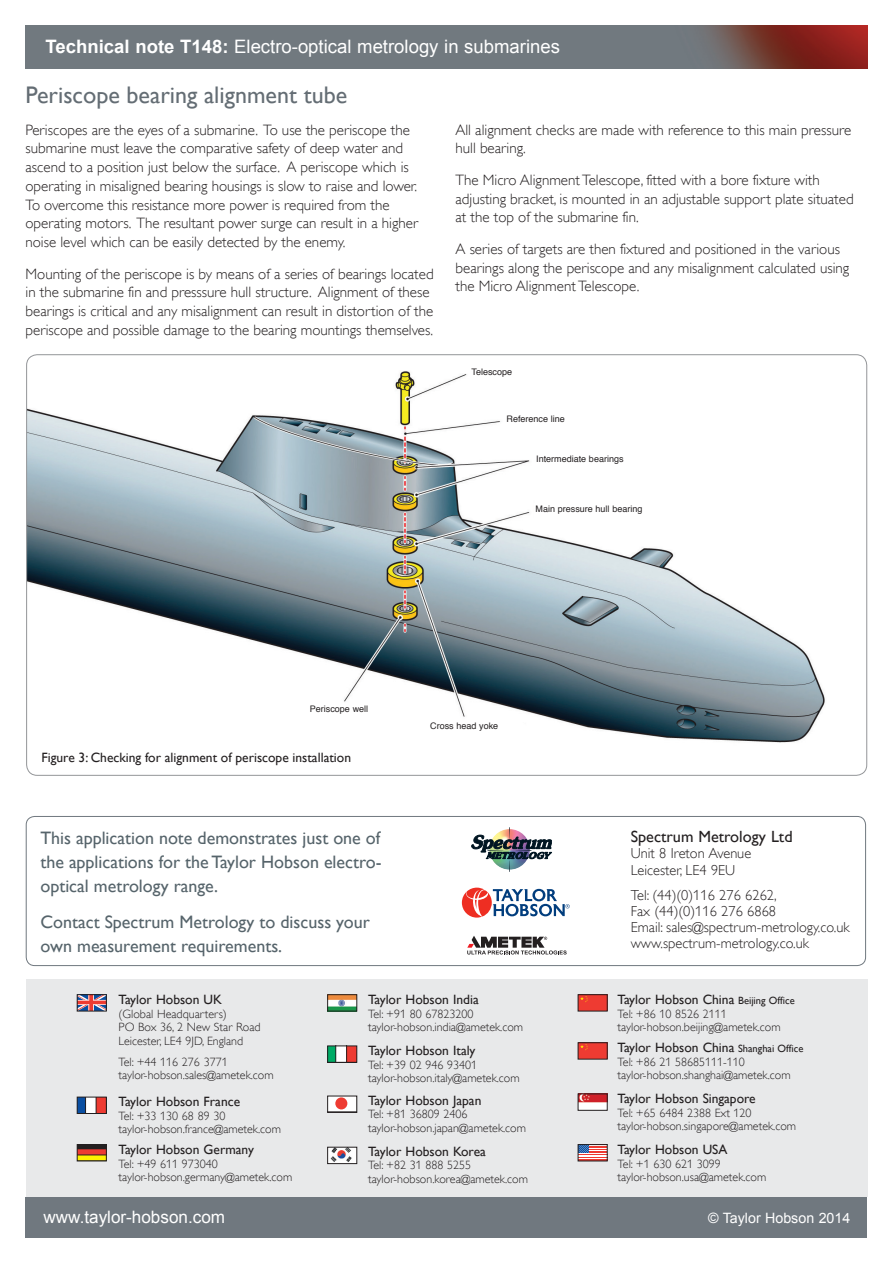
<style>
.page{position:relative;width:893px;height:1263px;background:#fff}
.page>*{position:absolute;margin:0;border:0;box-sizing:border-box;transform-origin:0 0}
.L3_heading{font:24px "Gill Alt One";color:#646d74}
.t1{font:18.6px "Arial";color:#fff}
.Body{font:18px/24px "Gill Alt One";color:#56646b;text-align:justify}
.Orders{font:17.1px "Arial";color:#fff}
.t2{font:16.2px "Gill Alt One";color:#231f20}
.Body-2{font:300 15px/18.8px "Gill Alt One";color:#231f20}
.t3{font:300 14.4px/16.2px "Gill Alt One";color:#231f20}
.t4{font:14.25px "Arial";color:#fff}
.Body-3{font:13.5px "Gill Alt One";color:#231f20}
.CASE_STUDT_HEADING{font:300 12px "Gill Alt One";color:#231f20}
.CASE_STUDY_BODY_COPY{font:300 12px "Gill Alt One";color:#231f20}
.t5{font:9px "Helvetica";color:#231f20}
.s1{font-weight:700}
.s2{font-size:10.5px}
</style>
<div class="page">
<img style="left:26px;top:26px;width:841px;height:42px">
<div style="left:26px;top:1197px;width:841px;height:40px;background:#70787f"></div>
<div style="left:26px;top:979px;width:841px;height:218px;background:#e8e9ea"></div>
<svg style="left:79px;top:1099px;width:26px;height:13px"></svg>
<div style="left:77px;top:1097px;width:30px;height:17px;border:1px solid #231f20"></div>
<svg style="left:79px;top:1146px;width:26px;height:13px"></svg>
<div style="left:77px;top:1144px;width:30px;height:17px;border:1px solid #231f20"></div>
<svg style="left:79px;top:996px;width:26px;height:13px"></svg>
<div style="left:77px;top:994px;width:30px;height:17px;border:1px solid #231f20"></div>
<img style="left:329px;top:996px;width:26px;height:13px">
<div style="left:327px;top:994px;width:30px;height:17px;border:1px solid #231f20"></div>
<svg style="left:329px;top:1047px;width:26px;height:13px"></svg>
<div style="left:327px;top:1045px;width:30px;height:17px;border:1px solid #231f20"></div>
<svg style="left:329px;top:1098px;width:26px;height:13px"></svg>
<div style="left:335px;top:1097px;width:12px;height:12px;background:#ee3b32;border-radius:50%"></div>
<div style="left:327px;top:1096px;width:30px;height:17px;border:1px solid #231f20"></div>
<div style="left:328px;top:1147px;width:29px;height:16px;background:#fff"></div>
<img style="left:330px;top:1149px;width:22px;height:13px">
<div style="left:327px;top:1147px;width:30px;height:17px;border:1px solid #231f20"></div>
<svg style="left:580px;top:996px;width:25px;height:13px"></svg>
<div style="left:578px;top:994px;width:29px;height:17px;border:1px solid #231f20"></div>
<img style="left:580px;top:1095px;width:25px;height:13px">
<svg style="left:580px;top:1146px;width:25px;height:13px"></svg>
<div style="left:578px;top:1144px;width:29px;height:17px;border:1px solid #231f20"></div>
<svg style="left:580px;top:1044px;width:25px;height:13px"></svg>
<div style="left:578px;top:1042px;width:29px;height:17px;border:1px solid #231f20"></div>
<img style="left:28px;top:356px;width:797px;height:418px">
<div style="left:26px;top:816px;width:840px;height:150px;border:1px solid #70787f;border-radius:9px"></div>
<svg style="left:462px;top:888px;width:108px;height:29px"></svg>
<svg style="left:467px;top:936px;width:100px;height:18px"></svg>
<img style="left:472px;top:827px;width:80px;height:45px">
<div style="left:470px;top:367px;width:87px;height:17px;background:#fff"></div>
<div style="left:505px;top:414px;width:87px;height:17px;background:#fff"></div>
<div style="left:535px;top:453px;width:167px;height:17px;background:#fff"></div>
<div style="left:534px;top:504px;width:218px;height:17px;background:#fff"></div>
<div style="left:308px;top:703px;width:87px;height:17px;background:#fff"></div>
<div style="left:429px;top:720px;width:87px;height:18px;background:#fff"></div>
<p class="t1" style="left:46px;top:34px;width:516px"><span class="s1">Technical note T148:</span> Electro-optical metrology in submarines</p>
<p class="L3_heading" style="left:26px;top:81px;width:323px">Periscope bearing alignment tube</p>
<p class="Body-2" style="left:26px;top:120px;width:394px">Periscopes are the eyes of a submarine. To use the periscope the submarine must leave the comparative safety of deep water and ascend to a position just below the surface. A periscope which is operating in misaligned bearing housings is slow to raise and lower.<br>To overcome this resistance more power is required from the operating motors. The resultant power surge can result in a higher noise level which can be easily detected by the enemy.</p>
<p class="Body-2" style="left:26px;top:264px;width:410px">Mounting of the periscope is by means of a series of bearings located in the submarine fin and presssure hull structure. Alignment of these bearings is critical and any misalignment can result in distortion of the periscope and possible damage to the bearing mountings themselves.</p>
<p class="Body-2" style="left:455px;top:120px;width:397px">All alignment checks are made with reference to this main pressure hull bearing.</p>
<p class="Body-2" style="left:455px;top:170px;width:400px">The Micro Alignment Telescope, fitted with a bore fixture with adjusting bracket, is mounted in an adjustable support plate situated at the top of the submarine fin.</p>
<p class="Body-2" style="left:455px;top:239px;width:395px">A series of targets are then fixtured and positioned in the various bearings along the periscope and any misalignment calculated using the Micro Alignment Telescope.</p>
<p class="t5" style="left:472px;top:365px;width:42px">Telescope</p>
<p class="t5" style="left:506px;top:412px;width:60px">Reference line</p>
<p class="t5" style="left:536px;top:452px;width:89px">Intermediate bearings</p>
<p class="t5" style="left:536px;top:502px;width:108px">Main pressure hull bearing</p>
<p class="t5" style="left:310px;top:702px;width:60px">Periscope well</p>
<p class="Body-3" style="left:41px;top:749px;width:311px">Figure 3: Checking for alignment of periscope installation</p>
<p class="Body" style="left:40px;top:825px;width:343px">This application note demonstrates just one of the applications for the Taylor Hobson electro&shy;optical metrology range.</p>
<p class="Body" style="left:40px;top:910px;width:331px">Contact Spectrum Metrology to discuss your own measurement requirements.</p>
<p class="t5" style="left:430px;top:719px;width:70px">Cross head yoke</p>
<p class="Body-3" style="left:119px;top:992px;width:105px">Taylor Hobson UK</p>
<p class="CASE_STUDT_HEADING" style="left:119px;top:1007px;width:110px">(Global Headquarters)</p>
<p class="CASE_STUDT_HEADING" style="left:119px;top:1020px;width:144px">PO Box 36, 2 New Star Road</p>
<p class="CASE_STUDT_HEADING" style="left:119px;top:1034px;width:126px">Leicester, LE4 9JD, England</p>
<p class="CASE_STUDT_HEADING" style="left:119px;top:1055px;width:111px">Tel: +44 116 276 3771</p>
<p class="CASE_STUDT_HEADING" style="left:119px;top:1068px;width:157px">taylor-hobson.sales@ametek.com</p>
<p class="Body-3" style="left:119px;top:1094px;width:123px">Taylor Hobson France</p>
<p class="CASE_STUDT_HEADING" style="left:119px;top:1109px;width:108px">Tel: +33 130 68 89 30</p>
<p class="CASE_STUDT_HEADING" style="left:119px;top:1122px;width:164px">taylor-hobson.france@ametek.com</p>
<p class="Body-3" style="left:119px;top:1142px;width:137px">Taylor Hobson Germany</p>
<p class="CASE_STUDT_HEADING" style="left:119px;top:1157px;width:101px">Tel: +49 611 973040</p>
<p class="CASE_STUDT_HEADING" style="left:119px;top:1170px;width:175px">taylor-hobson.germany@ametek.com</p>
<p class="Body-3" style="left:368px;top:992px;width:112px">Taylor Hobson India</p>
<p class="CASE_STUDY_BODY_COPY" style="left:368px;top:1007px;width:107px">Tel: +91 80 67823200</p>
<p class="CASE_STUDT_HEADING" style="left:368px;top:1020px;width:157px">taylor-hobson.india@ametek.com</p>
<p class="Body-3" style="left:368px;top:1043px;width:109px">Taylor Hobson Italy</p>
<p class="CASE_STUDT_HEADING" style="left:368px;top:1058px;width:111px">Tel: +39 02 946 93401</p>
<p class="CASE_STUDT_HEADING" style="left:368px;top:1071px;width:153px">taylor-hobson.italy@ametek.com</p>
<p class="Body-3" style="left:368px;top:1092px;width:115px">Taylor Hobson Japan</p>
<p class="CASE_STUDT_HEADING" style="left:368px;top:1107px;width:101px">Tel: +81 36809 2406</p>
<p class="CASE_STUDT_HEADING" style="left:368px;top:1121px;width:159px">taylor-hobson.japan@ametek.com</p>
<p class="Body-3" style="left:368px;top:1143px;width:119px">Taylor Hobson Korea</p>
<p class="CASE_STUDT_HEADING" style="left:368px;top:1158px;width:105px">Tel: +82 31 888 5255</p>
<p class="CASE_STUDT_HEADING" style="left:368px;top:1172px;width:161px">taylor-hobson.korea@ametek.com</p>
<p class="t2" style="left:631px;top:827px;width:163px">Spectrum Metrology Ltd</p>
<p class="t3" style="left:631px;top:845px;width:122px">Unit 8 Ireton Avenue<br>Leicester, LE4 9EU</p>
<p class="t3" style="left:631px;top:887px;width:147px">Tel: (44)(0)116 276 6262,</p>
<p class="t3" style="left:631px;top:903px;width:147px">Fax (44)(0)116 276 6868</p>
<p class="t3" style="left:631px;top:919px;width:220px">Email: sales@spectrum-metrology.co.uk</p>
<p class="t3" style="left:631px;top:935px;width:180px">www.spectrum-metrology.co.uk</p>
<p class="Body-3" style="left:618px;top:992px;width:179px">Taylor Hobson China <span class="s2">Beijing Office</span></p>
<p class="CASE_STUDT_HEADING" style="left:618px;top:1007px;width:111px">Tel: +86 10 8526 2111</p>
<p class="CASE_STUDT_HEADING" style="left:618px;top:1020px;width:165px">taylor-hobson.beijing@ametek.com</p>
<p class="Body-3" style="left:618px;top:1040px;width:187px">Taylor Hobson China <span class="s2">Shanghai Office</span></p>
<p class="CASE_STUDT_HEADING" style="left:618px;top:1055px;width:129px">Tel: +86 21 58685111-110</p>
<p class="CASE_STUDT_HEADING" style="left:618px;top:1068px;width:174px">taylor-hobson.shanghai@ametek.com</p>
<p class="Body-3" style="left:618px;top:1091px;width:140px">Taylor Hobson Singapore</p>
<p class="CASE_STUDT_HEADING" style="left:618px;top:1106px;width:136px">Tel: +65 6484 2388 Ext 120</p>
<p class="CASE_STUDT_HEADING" style="left:618px;top:1119px;width:180px">taylor-hobson.singapore@ametek.com</p>
<p class="Body-3" style="left:618px;top:1142px;width:111px">Taylor Hobson USA</p>
<p class="CASE_STUDT_HEADING" style="left:618px;top:1157px;width:105px">Tel: +1 630 621 3099</p>
<p class="CASE_STUDT_HEADING" style="left:618px;top:1170px;width:150px">taylor-hobson.usa@ametek.com</p>
<p class="Orders" style="left:44px;top:1205px;width:183px">www.taylor-hobson.com</p>
<p class="t4" style="left:708px;top:1208px;width:144px">© Taylor Hobson 2014</p>
</div>
